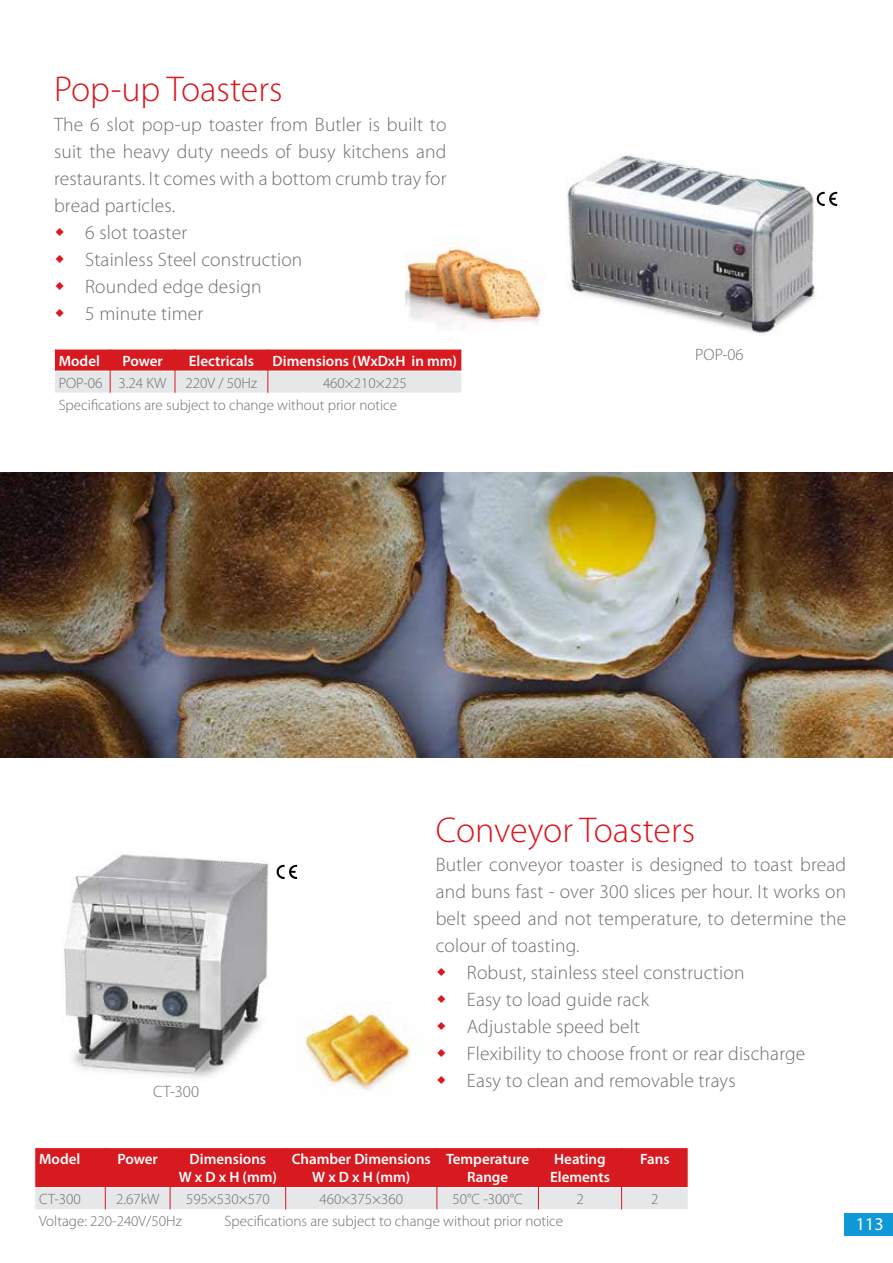
<style>
.page{position:relative;width:893px;height:1263px;background:#fff}
.page>*{position:absolute;margin:0;border:0;box-sizing:border-box;transform-origin:0 0}
.t1{font:300 36px "Myriad Pro";color:#d71920}
.t2{font:300 19.5px "Myriad Pro";letter-spacing:.01em;color:#6d6e71}
.t3{font:18px "Myriad Pro";color:#fff}
.t4{font:300 16.5px "Myriad Pro";color:#6d6e71}
.t5{font:300 15px/22px "Myriad Pro";color:#6d6e71}
.t6{font:600 15px/18px "Myriad Pro";color:#fff;text-align:center}
</style>
<div class="page">
<img style="left:0;top:472px;width:893px;height:286px">
<img style="left:304px;top:1002px;width:112px;height:88px">
<img style="left:64px;top:854px;width:205px;height:224px">
<svg style="left:276px;top:864px;width:21px;height:15px"></svg>
<svg style="left:54px;top:349px;width:408px;height:44px;background:#e08589"></svg>
<img style="left:405px;top:238px;width:139px;height:85px">
<img style="left:565px;top:155px;width:260px;height:179px">
<svg style="left:816px;top:192px;width:21px;height:14px"></svg>
<svg style="left:34px;top:1147px;width:655px;height:63px;background:#de696d"></svg>
<div style="left:844px;top:1212px;width:49px;height:23px;background:#1099d6"></div>
<h1 class="t1" style="left:54px;top:69px;width:230px">Pop-up Toasters</h1>
<p class="t2" style="left:54px;top:114px;width:394px">The 6 slot pop-up toaster from Butler is built to</p>
<p class="t2" style="left:54px;top:141px;width:394px">suit the heavy duty needs of busy kitchens and</p>
<p class="t2" style="left:54px;top:168px;width:394px">restaurants. It comes with a bottom crumb tray for</p>
<p class="t2" style="left:54px;top:195px;width:123px">bread particles.</p>
<p class="t2" style="left:85px;top:222px;width:103px">6 slot toaster</p>
<p class="t2" style="left:85px;top:249px;width:219px">Stainless Steel construction</p>
<p class="t2" style="left:85px;top:276px;width:178px">Rounded edge design</p>
<p class="t2" style="left:85px;top:303px;width:120px">5 minute timer</p>
<p class="t6" style="left:59px;top:351px;width:43px">Model</p>
<p class="t6" style="left:122px;top:351px;width:42px">Power</p>
<p class="t6" style="left:189px;top:351px;width:270px">Electricals Dimensions (WxDxH in mm)</p>
<p class="t5" style="left:59px;top:372px;width:109px">POP-06 3.24 KW</p>
<p class="t5" style="left:186px;top:372px;width:73px">220V / 50Hz</p>
<p class="t5" style="left:59px;top:372px;width:350px;text-indent:264px">460×210×225<br>Specifications are subject to change without prior notice</p>
<p class="t4" style="left:695px;top:346px;width:50px">POP-06</p>
<p class="t4" style="left:153px;top:1082px;width:48px">CT-300</p>
<h1 class="t1" style="left:436px;top:810px;width:261px">Conveyor Toasters</h1>
<p class="t2" style="left:436px;top:854px;width:412px">Butler conveyor toaster is designed to toast bread</p>
<p class="t2" style="left:436px;top:881px;width:412px">and buns fast - over 300 slices per hour. It works on</p>
<p class="t2" style="left:436px;top:908px;width:412px">belt speed and not temperature, to determine the</p>
<p class="t2" style="left:436px;top:935px;width:145px">colour of toasting.</p>
<p class="t2" style="left:467px;top:962px;width:279px">Robust, stainless steel construction</p>
<p class="t2" style="left:467px;top:989px;width:184px">Easy to load guide rack</p>
<p class="t2" style="left:467px;top:1016px;width:175px">Adjustable speed belt</p>
<p class="t2" style="left:467px;top:1043px;width:340px">Flexibility to choose front or rear discharge</p>
<p class="t2" style="left:467px;top:1070px;width:270px">Easy to clean and removable trays</p>
<p class="t6" style="left:39px;top:1150px;width:43px">Model</p>
<p class="t6" style="left:117px;top:1150px;width:42px">Power</p>
<p class="t6" style="left:179px;top:1150px;width:100px">Dimensions<br>W x D x H (mm)</p>
<p class="t6" style="left:292px;top:1150px;width:141px">Chamber Dimensions<br>W x D x H (mm)</p>
<p class="t6" style="left:446px;top:1150px;width:85px">Temperature<br>Range</p>
<p class="t6" style="left:550px;top:1150px;width:61px;text-align:left">Heating<br>Elements</p>
<p class="t6" style="left:640px;top:1150px;width:31px">Fans</p>
<p class="t5" style="left:39px;top:1188px;width:43px">CT-300</p>
<p class="t5" style="left:116px;top:1188px;width:45px">2.67kW</p>
<p class="t5" style="left:186px;top:1188px;width:85px">595×530×570</p>
<p class="t5" style="left:319px;top:1188px;width:85px">460×375×360</p>
<p class="t5" style="left:452px;top:1188px;width:72px">50°C -300°C</p>
<p class="t5" style="left:576px;top:1188px;width:9px">2</p>
<p class="t5" style="left:651px;top:1188px;width:9px">2</p>
<p class="t5" style="left:39px;top:1210px;width:144px">Voltage: 220-240V/50Hz</p>
<p class="t5" style="left:225px;top:1210px;width:340px">Specifications are subject to change without prior notice</p>
<p class="t3" style="left:856px;top:1213px;width:29px">113</p>
</div>
